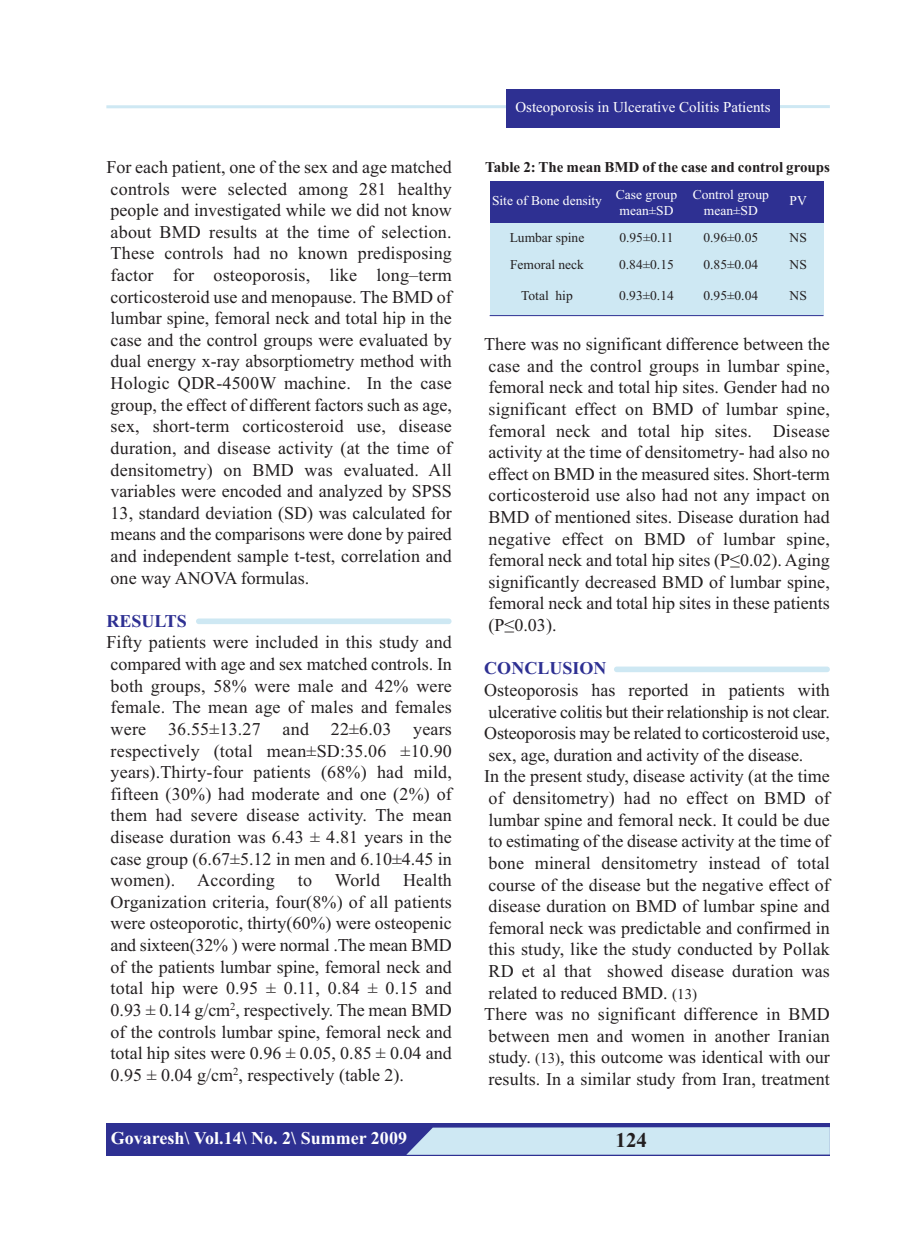
<style>
.page{position:relative;width:915px;height:1234px;background:#fff}
.page>*{position:absolute;margin:0;border:0;box-sizing:border-box;transform-origin:0 0}
.t1{font:700 21px "Times New Roman";color:#231f20}
.t2{font:18px/21.6px "Times New Roman";color:#231f20;text-align:justify}
.t3{font:700 18px "Times New Roman";color:#fff}
.t4{font:700 18px "Times New Roman";color:#2e3092}
.t5{font:700 15px "Times New Roman";letter-spacing:-.005em;color:#231f20}
.t6{font:15px "Times New Roman";color:#fff}
.t7{font:13.5px "Times New Roman";color:#231f20}
.t8{font:13.5px/10.2px "Times New Roman";color:#fff;text-align:right}
.s1{font-size:15px}
</style>
<div class="page">
<div style="left:489px;top:181px;width:115px;height:43px;background:#2e3092"></div>
<div style="left:604px;top:181px;width:84px;height:43px;background:#2e3092"></div>
<div style="left:688px;top:181px;width:84px;height:43px;background:#2e3092"></div>
<div style="left:772px;top:181px;width:51px;height:43px;background:#2e3092"></div>
<div style="left:489px;top:224px;width:115px;height:27px;background:#cee8f3"></div>
<div style="left:604px;top:224px;width:84px;height:27px;background:#cee8f3"></div>
<div style="left:688px;top:224px;width:84px;height:27px;background:#cee8f3"></div>
<div style="left:772px;top:224px;width:51px;height:27px;background:#cee8f3"></div>
<div style="left:489px;top:251px;width:115px;height:30px;background:#cee8f3"></div>
<div style="left:604px;top:251px;width:84px;height:30px;background:#cee8f3"></div>
<div style="left:688px;top:251px;width:84px;height:30px;background:#cee8f3"></div>
<div style="left:772px;top:251px;width:51px;height:30px;background:#cee8f3"></div>
<div style="left:489px;top:281px;width:115px;height:35px;background:#cee8f3"></div>
<div style="left:604px;top:281px;width:84px;height:35px;background:#cee8f3"></div>
<div style="left:688px;top:281px;width:84px;height:35px;background:#cee8f3"></div>
<div style="left:772px;top:281px;width:51px;height:35px;background:#cee8f3"></div>
<hr style="left:489px;top:315px;width:334px;height:1px;background:#2e3092">
<div style="left:106px;top:1123px;width:723px;height:32px;background:#2e3092"></div>
<div style="left:407px;top:1127px;width:422px;height:27px;background:#cee8f3"></div>
<hr style="left:106px;top:105px;width:723px;height:3px;background:#cee8f3">
<div style="left:506px;top:89px;width:273px;height:39px;background:#2e3092"></div>
<div style="left:196px;top:618px;width:255px;height:6px;background:#cee8f3;border-radius:3px"></div>
<div style="left:613px;top:666px;width:216px;height:6px;background:#cee8f3;border-radius:3px"></div>
<p class="t2" style="left:106px;top:156px;width:347px">For each patient, one of the sex and age matched controls were selected among 281 healthy people and investigated while we did not know about BMD results at the time of selection.<br>These controls had no known predisposing factor for osteoporosis, like long–term corticosteroid use and menopause. The BMD of lumbar spine, femoral neck and total hip in the case and the control groups were evaluated by dual energy x-ray absorptiometry method with Hologic QDR-4500W machine. In the case group, the effect of different factors such as age, sex, short-term corticosteroid use, disease duration, and disease activity (at the time of densitometry) on BMD was evaluated. All variables were encoded and analyzed by SPSS 13, standard deviation (SD) was calculated for means and the comparisons were done by paired and independent sample t-test, correlation and one way ANOVA formulas.</p>
<p class="t4" style="left:106px;top:610px;width:82px">RESULTS</p>
<p class="t2" style="left:106px;top:631px;width:347px">Fifty patients were included in this study and compared with age and sex matched controls. In both groups, 58% were male and 42% were female. The mean age of males and females were 36.55±13.27 and 22±6.03 years respectively (total mean±SD:35.06 ±10.90 years).Thirty-four patients (68%) had mild, fifteen (30%) had moderate and one (2%) of them had severe disease activity. The mean disease duration was 6.43 ± 4.81 years in the case group (6.67±5.12 in men and 6.10±4.45 in women). According</p>
<p class="t2" style="left:111px;top:869px;width:343px;text-indent:292px">Health Organization criteria, four(8%) of all patients were osteoporotic, thirty(60%) were osteopenic and sixteen(32% ) were normal .The mean BMD of the patients lumbar spine, femoral neck and total hip were 0.95 ± 0.11, 0.84 ± 0.15 and 0.93 ± 0.14 g/cm<sup>2</sup>, respectively. The mean BMD of the controls lumbar spine, femoral neck and total hip sites were 0.96 ± 0.05, 0.85 ± 0.04 and 0.95 ± 0.04 g/cm<sup>2</sup>, respectively (table 2).</p>
<p class="t2" style="left:298px;top:869px;width:16px">to</p>
<p class="t2" style="left:334px;top:869px;width:47px">World</p>
<p class="t6" style="left:515px;top:98px;width:256px">Osteoporosis in Ulcerative Colitis Patients</p>
<p class="t5" style="left:485px;top:158px;width:346px">Table 2: The mean BMD of the case and control groups</p>
<p class="t8" style="left:492px;top:195px;width:186px">Site of Bone density Case group mean±SD</p>
<p class="t8" style="left:692px;top:186px;width:78px;line-height:16.2px;text-align:center">Control group mean±SD</p>
<p class="t8" style="left:789px;top:195px;width:19px">PV</p>
<p class="t7" style="left:509px;top:229px;width:76px">Lumbar spine</p>
<p class="t7" style="left:619px;top:229px;width:56px">0.95±0.11</p>
<p class="t7" style="left:703px;top:229px;width:56px">0.96±0.05</p>
<p class="t7" style="left:789px;top:229px;width:19px">NS</p>
<p class="t7" style="left:510px;top:256px;width:75px">Femoral neck</p>
<p class="t7" style="left:619px;top:256px;width:56px">0.84±0.15</p>
<p class="t7" style="left:703px;top:256px;width:56px">0.85±0.04</p>
<p class="t7" style="left:789px;top:256px;width:19px">NS</p>
<p class="t7" style="left:521px;top:287px;width:53px">Total hip</p>
<p class="t7" style="left:619px;top:287px;width:56px">0.93±0.14</p>
<p class="t7" style="left:703px;top:287px;width:56px">0.95±0.04</p>
<p class="t7" style="left:789px;top:287px;width:19px">NS</p>
<p class="t2" style="left:484px;top:333px;width:347px">There was no significant difference between the case and the control groups in lumbar spine, femoral neck and total hip sites. Gender had no significant effect on BMD of lumbar spine, femoral neck and total hip sites. Disease activity at the time of densitometry- had also no effect on BMD in the measured sites. Short-term corticosteroid use also had not any impact on BMD of mentioned sites. Disease duration had negative effect on BMD of lumbar spine, femoral neck and total hip sites (P≤0.02). Aging significantly decreased BMD of lumbar spine, femoral neck and total hip sites in these patients (P≤0.03).</p>
<p class="t4" style="left:484px;top:657px;width:124px">CONCLUSION</p>
<p class="t2" style="left:484px;top:678px;width:347px;text-align:left">Osteoporosis has reported in patients with ulcerative colitis but their relationship is not clear.<br>Osteoporosis may be related to corticosteroid use, sex, age, duration and activity of the disease.<br>In the present study, disease activity (at the time of densitometry) had no effect on BMD of lumbar spine and femoral neck. It could be due to estimating of the disease activity at the time of bone mineral densitometry instead of total course of the disease but the negative effect of disease duration on BMD of lumbar spine and femoral neck was predictable and confirmed in this study, like the study conducted by Pollak RD et al that showed disease duration was related to reduced BMD. <span class="s1">(13)<br></span>There was no significant difference in BMD between men and women in another Iranian study. <span class="s1">(13)</span>, this outcome was identical with our results. In a similar study from Iran, treatment</p>
<p class="t3" style="left:111px;top:1126px;width:297px">Govaresh\ Vol.14\ No. 2\ Summer 2009</p>
<p class="t1" style="left:615px;top:1127px;width:33px">124</p>
</div>
